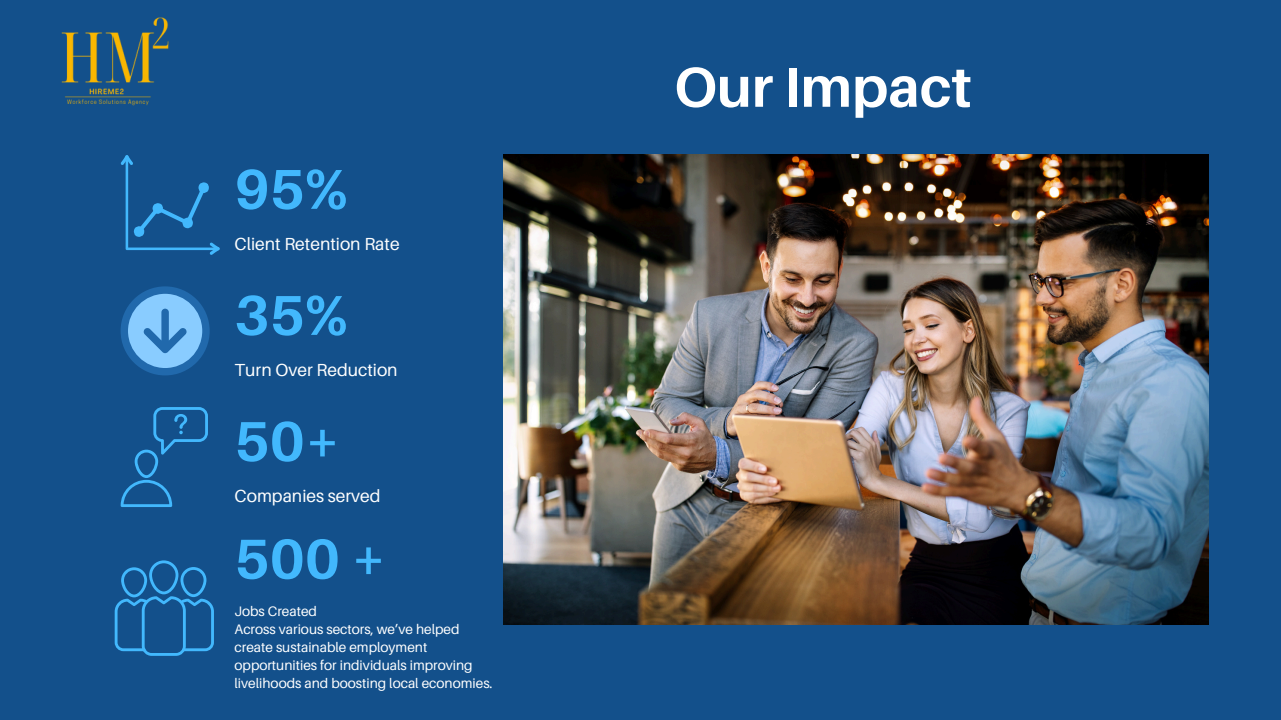
<style>
.page{position:relative;width:1281px;height:720px;background:#13508b}
.page>*{position:absolute;margin:0;border:0;box-sizing:border-box;transform-origin:0 0}
.t1{font:700 56.25px "Aileron";color:#42b8fd}
.t2{font:700 56.25px "Aileron";color:#fff}
.t3{font:17.5px "Aileron";color:#fff}
.t4{font:13.75px/17.8px "Aileron";color:#fff}
</style>
<div class="page">
<svg style="left:115px;top:560px;width:99px;height:96px"></svg>
<svg style="left:121px;top:407px;width:87px;height:100px"></svg>
<svg style="left:125px;top:186px;width:95px;height:69px"></svg>
<svg style="left:121px;top:286px;width:89px;height:89px"></svg>
<img style="left:503px;top:155px;width:705px;height:470px">
<img style="left:61px;top:17px;width:148px;height:169px">
<p class="t1" style="left:234px;top:154px;width:115px">95%</p>
<p class="t3" style="left:234px;top:233px;width:167px">Client Retention Rate</p>
<h2 class="t1" style="left:234px;top:280px;width:115px">35%</h2>
<h1 class="t3" style="left:234px;top:359px;width:165px">Turn Over Reduction</h1>
<p class="t1" style="left:234px;top:406px;width:107px">50+</p>
<p class="t3" style="left:234px;top:485px;width:148px">Companies served</p>
<h1 class="t1" style="left:234px;top:524px;width:153px">500 +</h1>
<h1 class="t4" style="left:234px;top:602px;width:84px">Jobs Created</h1>
<h2 class="t4" style="left:234px;top:620px;width:260px">Across various sectors, we’ve helped create sustainable employment opportunities for individuals improving livelihoods and boosting local economies.</h2>
<h1 class="t2" style="left:674px;top:52px;width:299px">Our Impact</h1>
</div>
